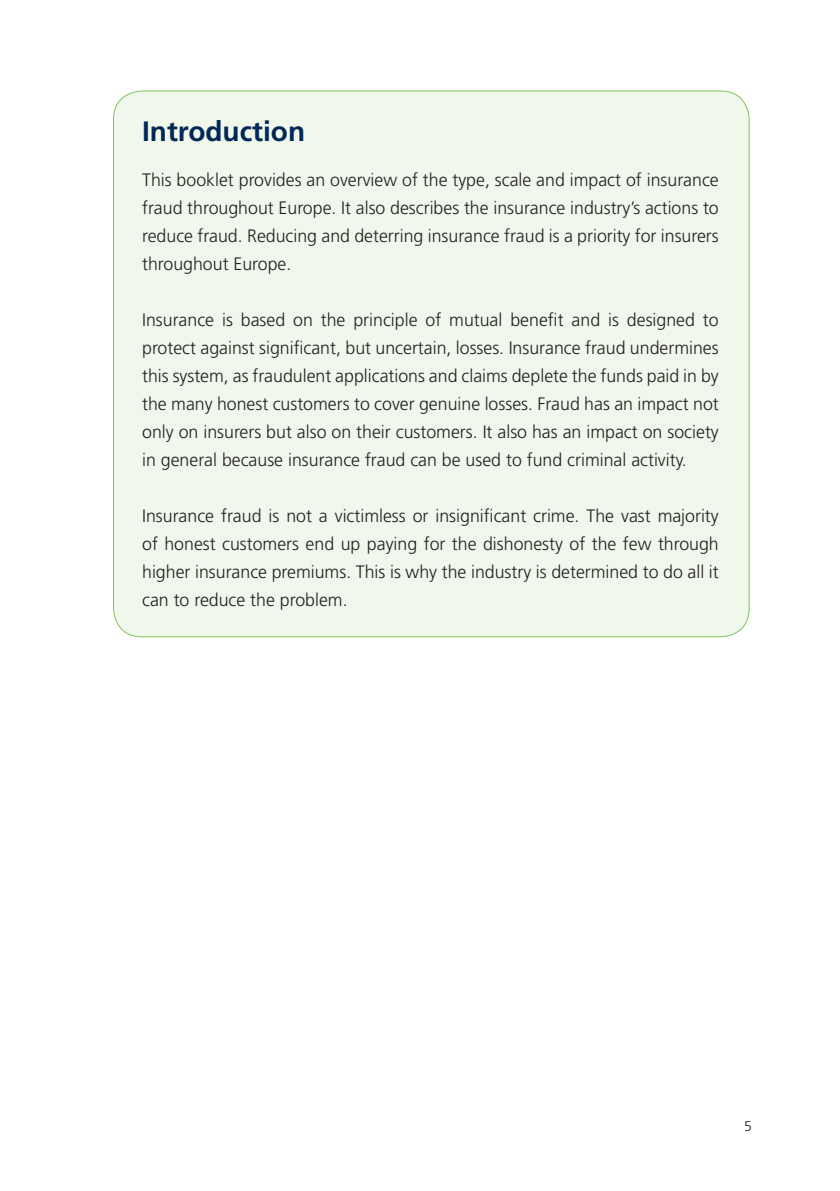
<style>
.page{position:relative;width:840px;height:1191px;background:#fff}
.page>*{position:absolute;margin:0;border:0;box-sizing:border-box;transform-origin:0 0}
.t1{font:700 28px "Frutiger LT Std";color:#002756}
.t2{font:300 18px/28px "Frutiger LT Std";color:#231f20;text-align:justify}
.t3{font:300 14px "Frutiger LT Std";color:#231f20}
</style>
<div class="page">
<div style="left:113px;top:91px;width:635px;height:546px;background:#f0f7eb;border-radius:28px"></div>
<h1 class="t1" style="left:142px;top:114px;width:164px">Introduction</h1>
<p class="t2" style="left:142px;top:166px;width:578px">This booklet provides an overview of the type, scale and impact of insurance fraud throughout Europe. It also describes the insurance industry’s actions to reduce fraud. Reducing and deterring insurance fraud is a priority for insurers throughout Europe.</p>
<p class="t2" style="left:142px;top:306px;width:578px">Insurance is based on the principle of mutual benefit and is designed to protect against significant, but uncertain, losses. Insurance fraud undermines this system, as fraudulent applications and claims deplete the funds paid in by the many honest customers to cover genuine losses. Fraud has an impact not only on insurers but also on their customers. It also has an impact on society in general because insurance fraud can be used to fund criminal activity.</p>
<p class="t2" style="left:142px;top:502px;width:578px">Insurance fraud is not a victimless or insignificant crime. The vast majority of honest customers end up paying for the dishonesty of the few through higher insurance premiums. This is why the industry is determined to do all it can to reduce the problem.</p>
<p class="t3" style="left:743px;top:1118px;width:9px">5</p>
</div>
